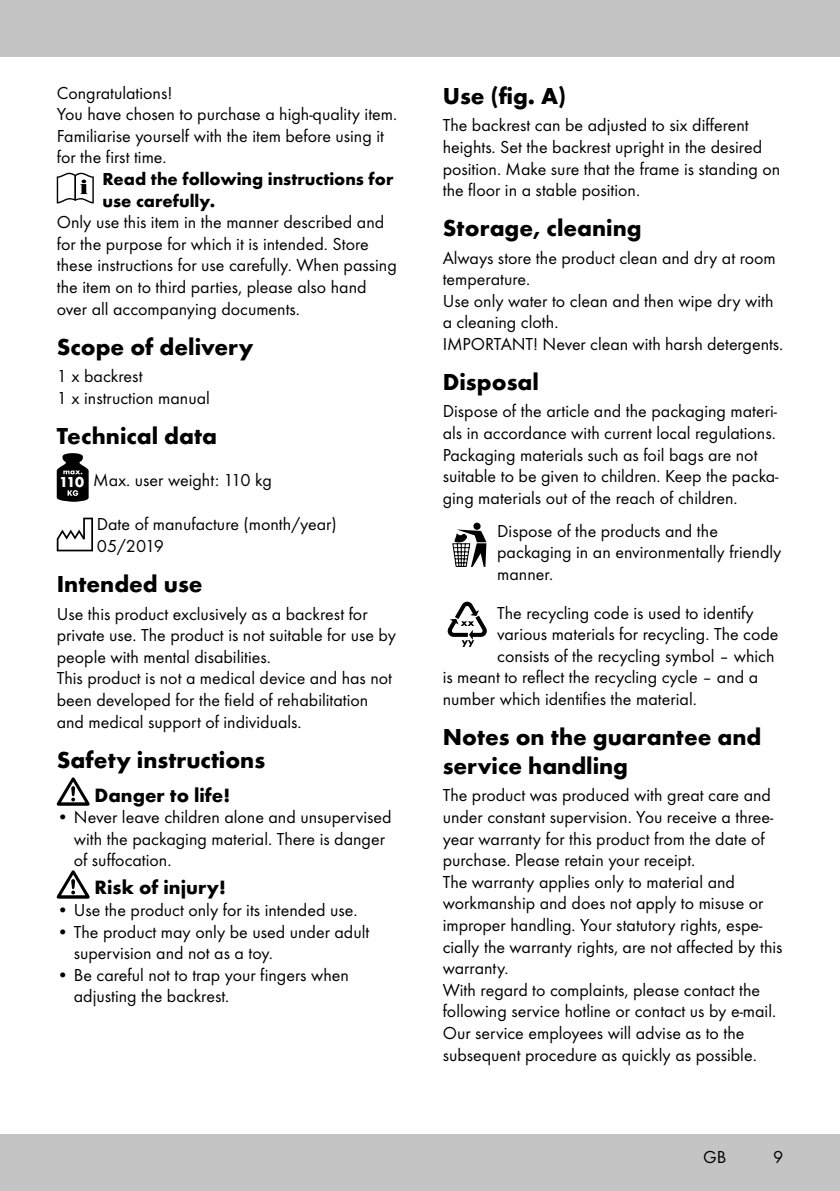
<style>
.page{position:relative;width:840px;height:1191px;background:#fff}
.page>*{position:absolute;margin:0;border:0;box-sizing:border-box;transform-origin:0 0}
.t1{font:700 24px/28.8px "Futura TOT";color:#000}
.t2{font:700 20px "Futura TOT";color:#000}
.t3{font:18px/21.6px "Futura TOT Boo";color:#000}
.t4{font:700 18px/21.6px "Futura TOT";color:#000}
.s1{font-family:"Futura TOT";font-weight:700;font-size:15px;color:#fff}
</style>
<div class="page">
<div style="left:0;top:1134px;width:839px;height:57px;background:#c5c4c4"></div>
<div style="left:0;top:0;width:839px;height:57px;background:#c5c4c4"></div>
<svg style="left:57px;top:173px;width:37px;height:30px"></svg>
<svg style="left:57px;top:453px;width:32px;height:49px;background:#363636"></svg>
<svg style="left:57px;top:517px;width:36px;height:34px"></svg>
<svg style="left:57px;top:777px;width:33px;height:28px"></svg>
<svg style="left:57px;top:870px;width:33px;height:28px"></svg>
<div style="left:473px;top:522px;width:7px;height:8px;background:#000;border-radius:50%"></div>
<svg style="left:452px;top:529px;width:34px;height:38px"></svg>
<svg style="left:447px;top:601px;width:39px;height:46px"></svg>
<p class="t3" style="left:57px;top:82px;width:342px">Congratulations!<br>You have chosen to purchase a high-quality item.<br>Familiarise yourself with the item before using it for the first time.</p>
<p class="t4" style="left:102px;top:168px;width:292px">Read the following instructions for use carefully.</p>
<p class="t3" style="left:57px;top:211px;width:341px">Only use this item in the manner described and for the purpose for which it is intended. Store these instructions for use carefully. When passing the item on to third parties, please also hand over all accompanying documents.</p>
<h1 class="t1" style="left:57px;top:332px;width:198px">Scope of delivery</h1>
<p class="t3" style="left:57px;top:365px;width:155px">1 x backrest<br>1 x instruction manual</p>
<h1 class="t1" style="left:57px;top:421px;width:162px">Technical data</h1>
<p class="t3" style="left:59px;top:469px;width:214px"><span class="s1">110</span> Max. user weight: 110 kg</p>
<p class="t3" style="left:97px;top:513px;width:241px">Date of manufacture (month/year)<br>05/2019</p>
<h1 class="t1" style="left:57px;top:569px;width:147px">Intended use</h1>
<p class="t3" style="left:57px;top:602px;width:340px">Use this product exclusively as a backrest for private use. The product is not suitable for use by people with mental disabilities.<br>This product is not a medical device and has not been developed for the field of rehabilitation and medical support of individuals.</p>
<h1 class="t1" style="left:57px;top:745px;width:210px">Safety instructions</h1>
<p class="t2" style="left:95px;top:782px;width:137px">Danger to life!</p>
<p class="t3" style="left:74px;top:806px;width:319px;text-indent:-17px">• Never leave children alone and unsupervised with the packaging material. There is danger of suffocation.</p>
<p class="t2" style="left:95px;top:875px;width:133px">Risk of injury!</p>
<p class="t3" style="left:57px;top:899px;width:302px">• Use the product only for its intended use.</p>
<p class="t3" style="left:74px;top:920px;width:297px;text-indent:-17px">• The product may only be used under adult supervision and not as a toy.</p>
<p class="t3" style="left:74px;top:964px;width:276px;text-indent:-17px">• Be careful not to trap your fingers when adjusting the backrest.</p>
<h1 class="t1" style="left:442px;top:81px;width:125px">Use (fig. A)</h1>
<p class="t3" style="left:442px;top:114px;width:339px">The backrest can be adjusted to six different heights. Set the backrest upright in the desired position. Make sure that the frame is standing on the floor in a stable position.</p>
<h1 class="t1" style="left:442px;top:213px;width:200px">Storage, cleaning</h1>
<p class="t3" style="left:442px;top:247px;width:342px">Always store the product clean and dry at room temperature.<br>Use only water to clean and then wipe dry with a cleaning cloth.<br>IMPORTANT! Never clean with harsh detergents.</p>
<h1 class="t1" style="left:442px;top:367px;width:98px">Disposal</h1>
<p class="t3" style="left:442px;top:400px;width:337px">Dispose of the article and the packaging materi&shy;als in accordance with current local regulations.<br>Packaging materials such as foil bags are not suitable to be given to children. Keep the packa&shy;ging materials out of the reach of children.</p>
<p class="t3" style="left:497px;top:520px;width:285px">Dispose of the products and the packaging in an environmentally friendly manner.</p>
<p class="t3" style="left:497px;top:602px;width:258px">The recycling code is used to identify</p>
<p class="t3" style="left:497px;top:623px;width:283px">various materials for recycling. The code</p>
<p class="t3" style="left:497px;top:645px;width:279px">consists of the recycling symbol – which</p>
<p class="t3" style="left:442px;top:666px;width:317px">is meant to reflect the recycling cycle – and a</p>
<p class="t3" style="left:442px;top:688px;width:255px">number which identifies the material.</p>
<h1 class="t1" style="left:442px;top:722px;width:320px">Notes on the guarantee and service handling</h1>
<p class="t3" style="left:442px;top:784px;width:341px">The product was produced with great care and under constant supervision. You receive a three&shy;year warranty for this product from the date of purchase. Please retain your receipt.<br>The warranty applies only to material and workmanship and does not apply to misuse or improper handling. Your statutory rights, espe&shy;cially the warranty rights, are not affected by this warranty.<br>With regard to complaints, please contact the following service hotline or contact us by e-mail.<br>Our service employees will advise as to the subsequent procedure as quickly as possible.</p>
<p class="t3" style="left:702px;top:1146px;width:25px">GB</p>
<p class="t3" style="left:772px;top:1146px;width:12px">9</p>
</div>
